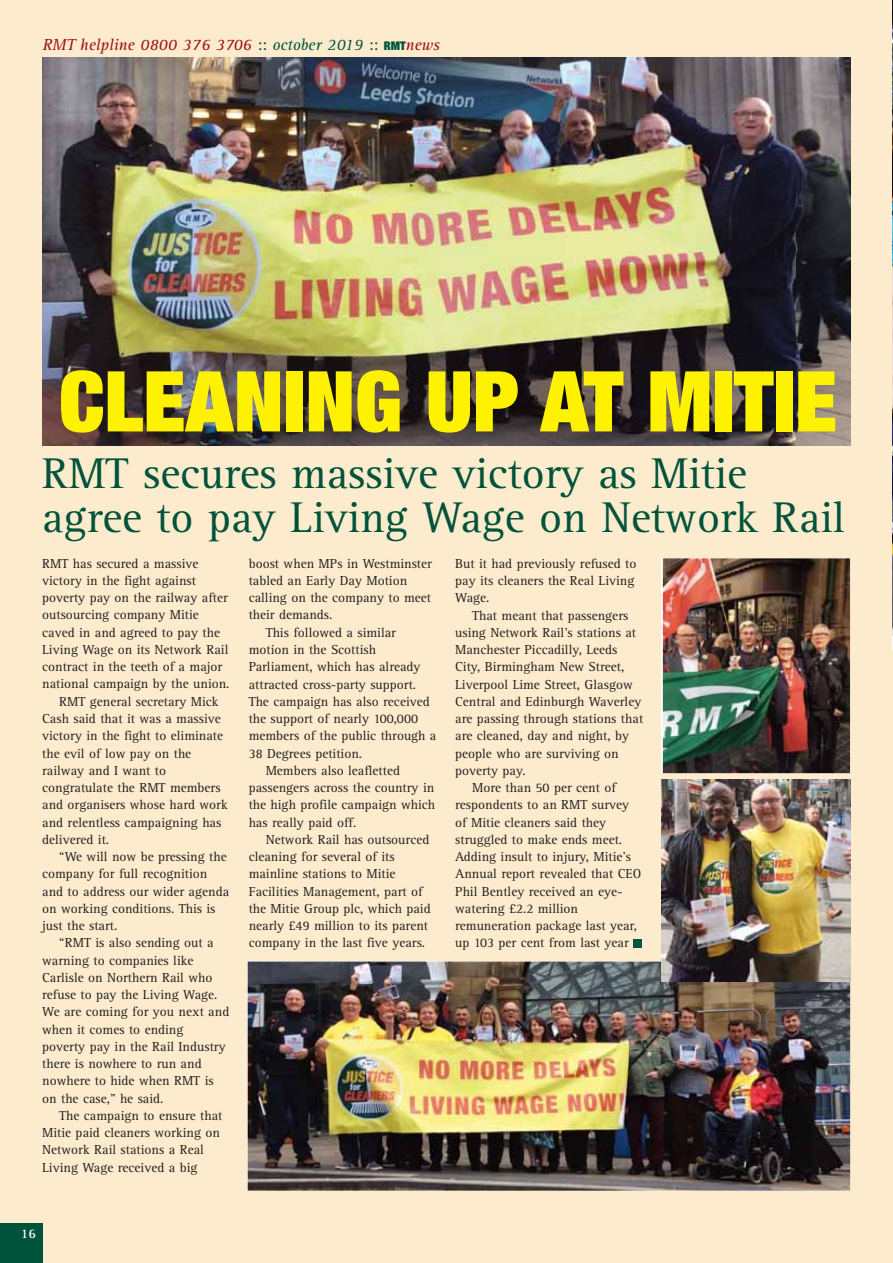
<style>
.page{position:relative;width:893px;height:1263px;background:#fceccd}
.page>*{position:absolute;margin:0;border:0;box-sizing:border-box;transform-origin:0 0}
.t1{font:900 expanded 84.15px "Helvetica Neue";color:#fff200}
.t2{font:44.4px/44.4px "Rotis Serif";color:#00533a}
.t3{font:italic 16.5px "Rotis Serif";color:#9e0a0f}
.t4{font:13.5px/17.2px "Rotis Serif";color:#231f20}
.t5{font:700 13.5px "Rotis Serif";color:#fff}
.s1{font-style:normal;color:#00533a}
.s2{color:#00533a}
.s3{font-family:"Helvetica Neue";font-weight:900;font-style:normal;font-stretch:expanded;font-size:12px;color:#00533a}
</style>
<div class="page">
<div style="left:0;top:1223px;width:43px;height:40px;background:#00533a"></div>
<hr style="left:43px;top:57px;width:807px;height:1px;background:#00533a">
<hr style="left:892px;top:0;width:1px;height:650px;background:#fff">
<img style="left:892px;top:0;width:1px;height:636px">
<div style="left:633px;top:939px;width:8px;height:8px;background:#005543"></div>
<img style="left:42px;top:58px;width:808px;height:387px">
<img style="left:248px;top:961px;width:602px;height:230px">
<img style="left:662px;top:779px;width:188px;height:203px">
<img style="left:663px;top:558px;width:187px;height:215px">
<p class="t3" style="left:43px;top:38px;width:399px">RMT helpline 0800 376 3706 <span class="s1">::</span> <span class="s2">october 2019</span> <span class="s1">::</span> <span class="s3">RMT</span>news</p>
<h1 class="t1" style="left:59px;top:371px;width:779px">CLEANING UP AT MITIE</h1>
<h2 class="t2" style="left:42px;top:455px;width:804px">RMT secures massive victory as Mitie agree to pay Living Wage on Network Rail</h2>
<p class="t4" style="left:42px;top:556px;width:158px">RMT has secured a massive</p>
<p class="t4" style="left:42px;top:573px;width:155px">victory in the fight against</p>
<p class="t4" style="left:42px;top:590px;width:187px">poverty pay on the railway after</p>
<p class="t4" style="left:42px;top:608px;width:158px">outsourcing company Mitie</p>
<p class="t4" style="left:42px;top:625px;width:179px">caved in and agreed to pay the</p>
<p class="t4" style="left:42px;top:642px;width:188px">Living Wage on its Network Rail</p>
<p class="t4" style="left:42px;top:659px;width:182px">contract in the teeth of a major</p>
<p class="t4" style="left:42px;top:677px;width:189px">national campaign by the union.</p>
<p class="t4" style="left:59px;top:694px;width:161px">RMT general secretary Mick</p>
<p class="t4" style="left:42px;top:711px;width:180px">Cash said that it was a massive</p>
<p class="t4" style="left:42px;top:728px;width:182px">victory in the fight to eliminate</p>
<p class="t4" style="left:42px;top:746px;width:151px">the evil of low pay on the</p>
<p class="t4" style="left:42px;top:763px;width:125px">railway and I want to</p>
<p class="t4" style="left:42px;top:780px;width:180px">congratulate the RMT members</p>
<p class="t4" style="left:42px;top:797px;width:187px">and organisers whose hard work</p>
<p class="t4" style="left:42px;top:815px;width:181px">and relentless campaigning has</p>
<p class="t4" style="left:42px;top:832px;width:68px">delivered it.</p>
<p class="t4" style="left:59px;top:849px;width:169px">“We will now be pressing the</p>
<p class="t4" style="left:42px;top:866px;width:167px">company for full recognition</p>
<p class="t4" style="left:42px;top:884px;width:188px">and to address our wider agenda</p>
<p class="t4" style="left:42px;top:901px;width:175px">on working conditions. This is</p>
<p class="t4" style="left:42px;top:918px;width:77px">just the start.</p>
<p class="t4" style="left:59px;top:935px;width:156px">“RMT is also sending out a</p>
<p class="t4" style="left:42px;top:953px;width:153px">warning to companies like</p>
<p class="t4" style="left:42px;top:970px;width:172px">Carlisle on Northern Rail who</p>
<p class="t4" style="left:42px;top:987px;width:177px">refuse to pay the Living Wage.</p>
<p class="t4" style="left:42px;top:1004px;width:189px">We are coming for you next and</p>
<p class="t4" style="left:42px;top:1022px;width:143px">when it comes to ending</p>
<p class="t4" style="left:42px;top:1039px;width:185px">poverty pay in the Rail Industry</p>
<p class="t4" style="left:42px;top:1056px;width:161px">there is nowhere to run and</p>
<p class="t4" style="left:42px;top:1073px;width:173px">nowhere to hide when RMT is</p>
<p class="t4" style="left:42px;top:1091px;width:123px">on the case,” he said.</p>
<p class="t4" style="left:59px;top:1108px;width:165px">The campaign to ensure that</p>
<p class="t4" style="left:42px;top:1125px;width:179px">Mitie paid cleaners working on</p>
<p class="t4" style="left:42px;top:1142px;width:163px">Network Rail stations a Real</p>
<p class="t4" style="left:42px;top:1160px;width:157px">Living Wage received a big</p>
<p class="t4" style="left:249px;top:556px;width:185px">boost when MPs in Westminster</p>
<p class="t4" style="left:249px;top:573px;width:160px">tabled an Early Day Motion</p>
<p class="t4" style="left:249px;top:590px;width:184px">calling on the company to meet</p>
<p class="t4" style="left:249px;top:608px;width:85px">their demands.</p>
<p class="t4" style="left:266px;top:625px;width:132px">This followed a similar</p>
<p class="t4" style="left:249px;top:642px;width:129px">motion in the Scottish</p>
<p class="t4" style="left:249px;top:659px;width:173px">Parliament, which has already</p>
<p class="t4" style="left:249px;top:677px;width:169px">attracted cross-party support.</p>
<p class="t4" style="left:249px;top:694px;width:183px">The campaign has also received</p>
<p class="t4" style="left:249px;top:711px;width:171px">the support of nearly 100,000</p>
<p class="t4" style="left:249px;top:728px;width:189px">members of the public through a</p>
<p class="t4" style="left:249px;top:746px;width:115px">38 Degrees petition.</p>
<p class="t4" style="left:266px;top:763px;width:136px">Members also leafletted</p>
<p class="t4" style="left:249px;top:780px;width:187px">passengers across the country in</p>
<p class="t4" style="left:249px;top:797px;width:188px">the high profile campaign which</p>
<p class="t4" style="left:249px;top:815px;width:109px">has really paid off.</p>
<p class="t4" style="left:266px;top:832px;width:165px">Network Rail has outsourced</p>
<p class="t4" style="left:249px;top:849px;width:148px">cleaning for several of its</p>
<p class="t4" style="left:249px;top:866px;width:148px">mainline stations to Mitie</p>
<p class="t4" style="left:249px;top:884px;width:175px">Facilities Management, part of</p>
<p class="t4" style="left:249px;top:901px;width:183px">the Mitie Group plc, which paid</p>
<p class="t4" style="left:249px;top:918px;width:181px">nearly £49 million to its parent</p>
<p class="t4" style="left:249px;top:935px;width:178px">company in the last five years.</p>
<p class="t4" style="left:455px;top:556px;width:183px">But it had previously refused to pay its cleaners the Real Living<br>Wage.</p>
<p class="t4" style="left:472px;top:608px;width:158px">That meant that passengers</p>
<p class="t4" style="left:455px;top:625px;width:183px">using Network Rail’s stations at</p>
<p class="t4" style="left:455px;top:642px;width:164px">Manchester Piccadilly, Leeds</p>
<p class="t4" style="left:455px;top:659px;width:171px">City, Birmingham New Street,</p>
<p class="t4" style="left:455px;top:677px;width:179px">Liverpool Lime Street, Glasgow</p>
<p class="t4" style="left:455px;top:694px;width:188px">Central and Edinburgh Waverley</p>
<p class="t4" style="left:455px;top:711px;width:190px">are passing through stations that</p>
<p class="t4" style="left:455px;top:728px;width:175px">are cleaned, day and night, by</p>
<p class="t4" style="left:455px;top:746px;width:165px">people who are surviving on</p>
<p class="t4" style="left:455px;top:763px;width:72px">poverty pay.</p>
<p class="t4" style="left:472px;top:780px;width:145px">More than 50 per cent of</p>
<p class="t4" style="left:455px;top:797px;width:176px">respondents to an RMT survey</p>
<p class="t4" style="left:455px;top:815px;width:153px">of Mitie cleaners said they</p>
<p class="t4" style="left:455px;top:832px;width:169px">struggled to make ends meet.</p>
<p class="t4" style="left:455px;top:849px;width:177px">Adding insult to injury, Mitie’s</p>
<p class="t4" style="left:455px;top:866px;width:188px">Annual report revealed that CEO</p>
<p class="t4" style="left:455px;top:884px;width:169px">Phil Bentley received an eye-</p>
<p class="t4" style="left:455px;top:901px;width:124px">watering £2.2 million</p>
<p class="t4" style="left:455px;top:918px;width:183px">remuneration package last year,</p>
<p class="t4" style="left:455px;top:935px;width:175px">up 103 per cent from last year</p>
<p class="t5" style="left:21px;top:1229px;width:17px">16</p>
</div>
